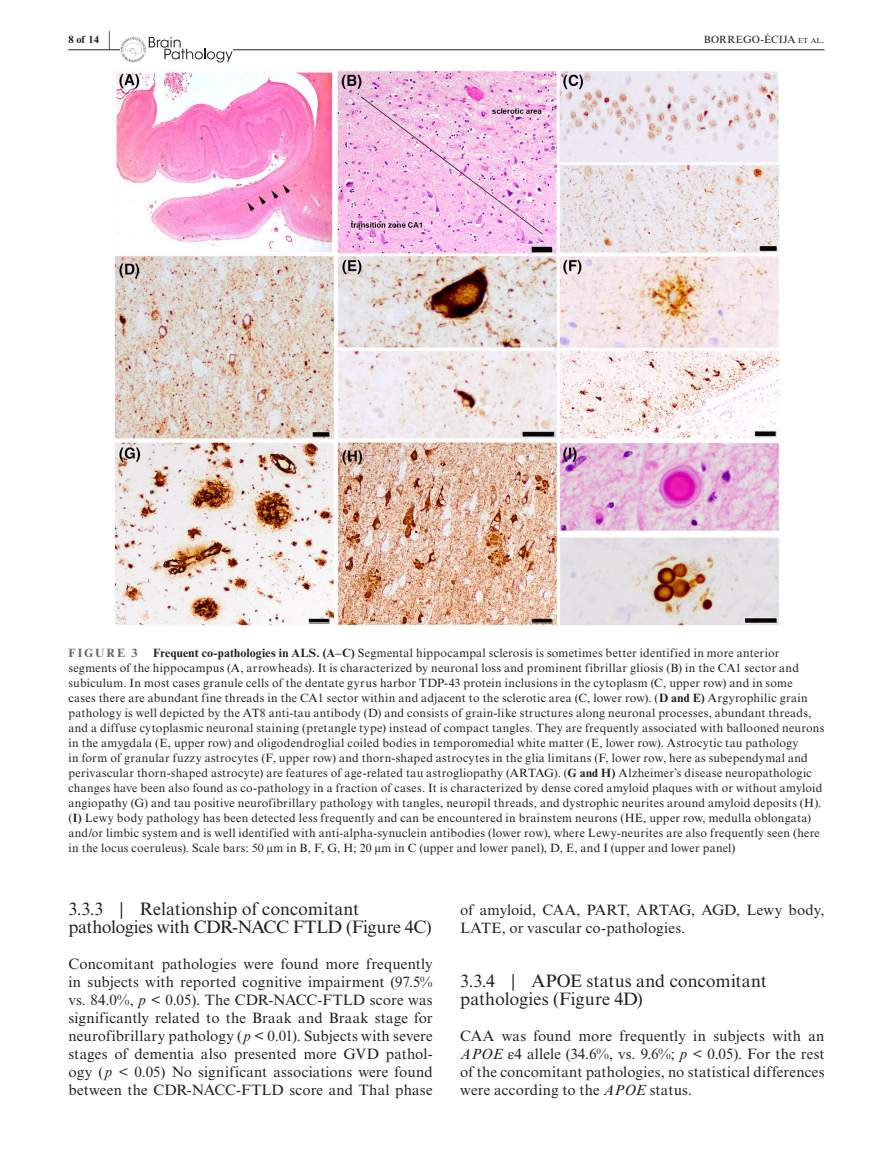
<style>
.page{position:relative;width:893px;height:1174px;background:#fff}
.page>*{position:absolute;margin:0;border:0;box-sizing:border-box;transform-origin:0 0}
.t1{font:18px/18px "Times New Roman MT Std";letter-spacing:-.005em;color:#231f20}
.t2{font:15px/18px "Times New Roman MT Std";letter-spacing:.01em;color:#231f20;text-align:justify}
.t3{font:12px/15px "Times New Roman MT Std";letter-spacing:.025em;color:#231f20}
.t4{font:700 12px "Times New Roman MT Std";letter-spacing:.175em;color:#636366}
.t5{font:10.5px "Times New Roman MT Std";letter-spacing:.015em;color:#231f20}
.t6{font:700 10.5px "Times New Roman MT Std";color:#231f20}
.s1{font-size:20.25px}
.s2{font-size:7.35px}
.s3{font-weight:700}
.s4{font-style:italic}
.s5{font-family:"STIX"}
</style>
<div class="page">
<hr style="left:68px;top:49px;width:756px;height:1px;background:#231f20">
<svg style="left:121px;top:37px;width:112px;height:25px"></svg>
<img style="left:114px;top:69px;width:666px;height:557px">
<p class="t6" style="left:68px;top:33px;width:43px">8 of 14 <span class="s1">|</span></p>
<p class="t5" style="left:704px;top:33px;width:122px">BORREGO-ÉCIJA <span class="s2">et al</span>.</p>
<p class="t3" style="left:68px;top:645px;width:757px;text-indent:85px"><span class="s3">Frequent co-pathologies in ALS. (A–C)</span> Segmental hippocampal sclerosis is sometimes better identified in more anterior segments of the hippocampus (A, arrowheads). It is characterized by neuronal loss and prominent fibrillar gliosis (B) in the CA1 sector and subiculum. In most cases granule cells of the dentate gyrus harbor TDP-43 protein inclusions in the cytoplasm (C, upper row) and in some<br>cases there are abundant fine threads in the CA1 sector within and adjacent to the sclerotic area (C, lower row). (<span class="s3">D and E)</span> Argyrophilic grain pathology is well depicted by the AT8 anti-tau antibody (D) and consists of grain-like structures along neuronal processes, abundant threads, and a diffuse cytoplasmic neuronal staining (pretangle type) instead of compact tangles. They are frequently associated with ballooned neurons in the amygdala (E, upper row) and oligodendroglial coiled bodies in temporomedial white matter (E, lower row). Astrocytic tau pathology<br>in form of granular fuzzy astrocytes (F, upper row) and thorn-shaped astrocytes in the glia limitans (F, lower row, here as subependymal and perivascular thorn-shaped astrocyte) are features of age-related tau astrogliopathy (ARTAG). (<span class="s3">G and H)</span> Alzheimer’s disease neuropathologic changes have been also found as co-pathology in a fraction of cases. It is characterized by dense cored amyloid plaques with or without amyloid angiopathy (G) and tau positive neurofibrillary pathology with tangles, neuropil threads, and dystrophic neurites around amyloid deposits (H). (<span class="s3">I)</span> Lewy body pathology has been detected less frequently and can be encountered in brainstem neurons (HE, upper row, medulla oblongata) and/or limbic system and is well identified with anti-alpha-synuclein antibodies (lower row), where Lewy-neurites are also frequently seen (here in the locus coeruleus). Scale bars: 50 µm in B, F, G, H; 20 µm in C (upper and lower panel), D, E, and I (upper and lower panel)</p>
<p class="t4" style="left:68px;top:645px;width:71px">FIGURE 3</p>
<h1 class="t1" style="left:68px;top:900px;width:365px">3.3.3 | Relationship of concomitant pathologies with CDR-NACC FTLD (Figure 4C)</h1>
<p class="t2" style="left:68px;top:955px;width:366px">Concomitant pathologies were found more frequently in subjects with reported cognitive impairment (97.5% vs. 84.0%, <span class="s4">p</span> &lt; 0.05). The CDR-NACC-FTLD score was significantly related to the Braak and Braak stage for neurofibrillary pathology (<span class="s4">p</span> &lt; 0.01). Subjects with severe stages of dementia also presented more GVD pathol&shy;ogy (<span class="s4">p</span> &lt; 0.05) No significant associations were found between the CDR-NACC-FTLD score and Thal phase</p>
<p class="t2" style="left:460px;top:901px;width:366px">of amyloid, CAA, PART, ARTAG, AGD, Lewy body,<br>LATE, or vascular co-pathologies.</p>
<h1 class="t1" style="left:460px;top:972px;width:308px">3.3.4 | APOE status and concomitant pathologies (Figure 4D)</h1>
<p class="t2" style="left:460px;top:1027px;width:366px">CAA was found more frequently in subjects with an <span class="s4">APOE</span> <span class="s5">ε</span>4 allele (34.6%, vs. 9.6%; <span class="s4">p</span> &lt; 0.05). For the rest of the concomitant pathologies, no statistical differences were according to the <span class="s4">APOE</span> status.</p>
</div>
